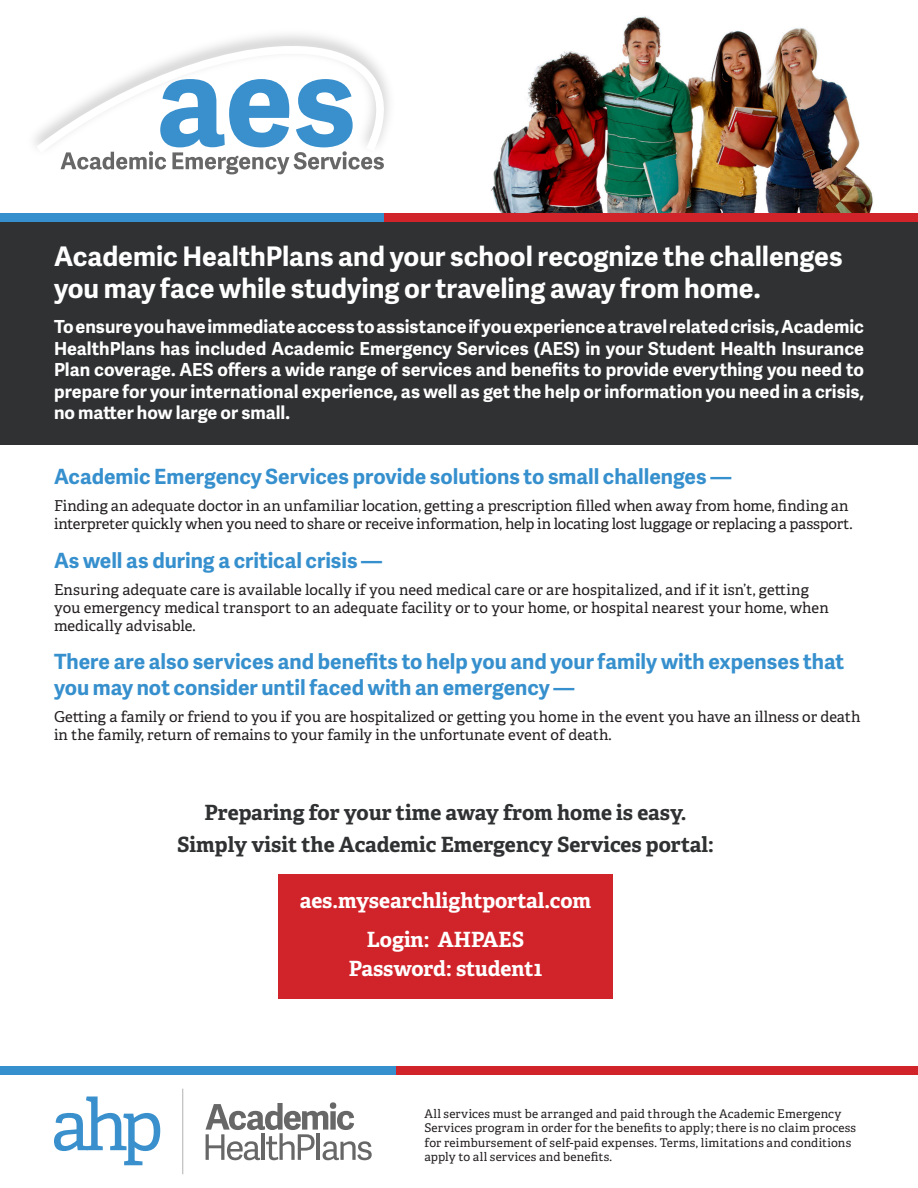
<style>
.page{position:relative;width:918px;height:1188px;background:#fff}
.page>*{position:absolute;margin:0;border:0;box-sizing:border-box;transform-origin:0 0}
.t1{font:700 27px/32.4px "Adelle Sans";color:#fff}
.t2{font:700 21px/25.2px "Adelle Sans";color:#3790ce}
.t3{font:700 21px "Adelle";color:#2f3132}
.t4{font:700 21px "Adelle";letter-spacing:-.005em;color:#fff}
.t5{font:700 18px/21.6px "Adelle Sans";color:#fff;text-align:justify}
.t6{font:15px/18px "Adelle";color:#231f20}
.t7{font:12px/14.4px "Adelle";letter-spacing:.015em;color:#231f20}
</style>
<div class="page">
<img style="left:490px;top:16px;width:383px;height:197px">
<div style="left:0;top:222px;width:918px;height:223px;background:#2f3132"></div>
<svg style="left:37px;top:43px;width:350px;height:131px"></svg>
<svg style="left:54px;top:1097px;width:106px;height:68px"></svg>
<hr style="left:182px;top:1089px;width:1px;height:85px;background:#c2c1c1">
<svg style="left:206px;top:1102px;width:166px;height:58px"></svg>
<div style="left:0;top:213px;width:385px;height:9px;background:#3790ce"></div>
<div style="left:385px;top:213px;width:533px;height:9px;background:#d1232a"></div>
<div style="left:0;top:1066px;width:397px;height:9px;background:#3790ce"></div>
<div style="left:397px;top:1066px;width:521px;height:9px;background:#d1232a"></div>
<div style="left:278px;top:875px;width:335px;height:124px;background:#d1232a"></div>
<p class="t1" style="left:54px;top:239px;width:790px">Academic HealthPlans and your school recognize the challenges you may face while studying or traveling away from home.</p>
<p class="t5" style="left:54px;top:315px;width:812px">To ensure you have immediate access to assistance if you experience a travel related crisis, Academic HealthPlans has included Academic Emergency Services (AES) in your Student Health Insurance Plan coverage. AES offers a wide range of services and benefits to provide everything you need to prepare for your international experience, as well as get the help or information you need in a crisis, no matter how large or small.</p>
<p class="t2" style="left:54px;top:463px;width:679px">Academic Emergency Services provide solutions to small challenges —</p>
<p class="t6" style="left:54px;top:496px;width:800px">Finding an adequate doctor in an unfamiliar location, getting a prescription filled when away from home, finding an interpreter quickly when you need to share or receive information, help in locating lost luggage or replacing a passport.</p>
<p class="t2" style="left:54px;top:547px;width:330px">As well as during a critical crisis —</p>
<p class="t6" style="left:54px;top:580px;width:776px">Ensuring adequate care is available locally if you need medical care or are hospitalized, and if it isn’t, getting you emergency medical transport to an adequate facility or to your home, or hospital nearest your home, when medically advisable.</p>
<p class="t2" style="left:54px;top:648px;width:792px">There are also services and benefits to help you and your family with expenses that you may not consider until faced with an emergency —</p>
<p class="t6" style="left:54px;top:707px;width:808px">Getting a family or friend to you if you are hospitalized or getting you home in the event you have an illness or death in the family, return of remains to your family in the unfortunate event of death.</p>
<p class="t3" style="left:204px;top:798px;width:484px">Preparing for your time away from home is easy.</p>
<p class="t3" style="left:177px;top:830px;width:538px">Simply visit the Academic Emergency Services portal:</p>
<p class="t4" style="left:300px;top:885px;width:293px">aes.mysearchlightportal.com</p>
<p class="t4" style="left:367px;top:924px;width:159px">Login: AHPAES</p>
<p class="t4" style="left:349px;top:954px;width:195px">Password: student1</p>
<p class="t7" style="left:424px;top:1106px;width:433px">All services must be arranged and paid through the Academic Emergency Services program in order for the benefits to apply; there is no claim process for reimbursement of self-paid expenses. Terms, limitations and conditions apply to all services and benefits.</p>
</div>
